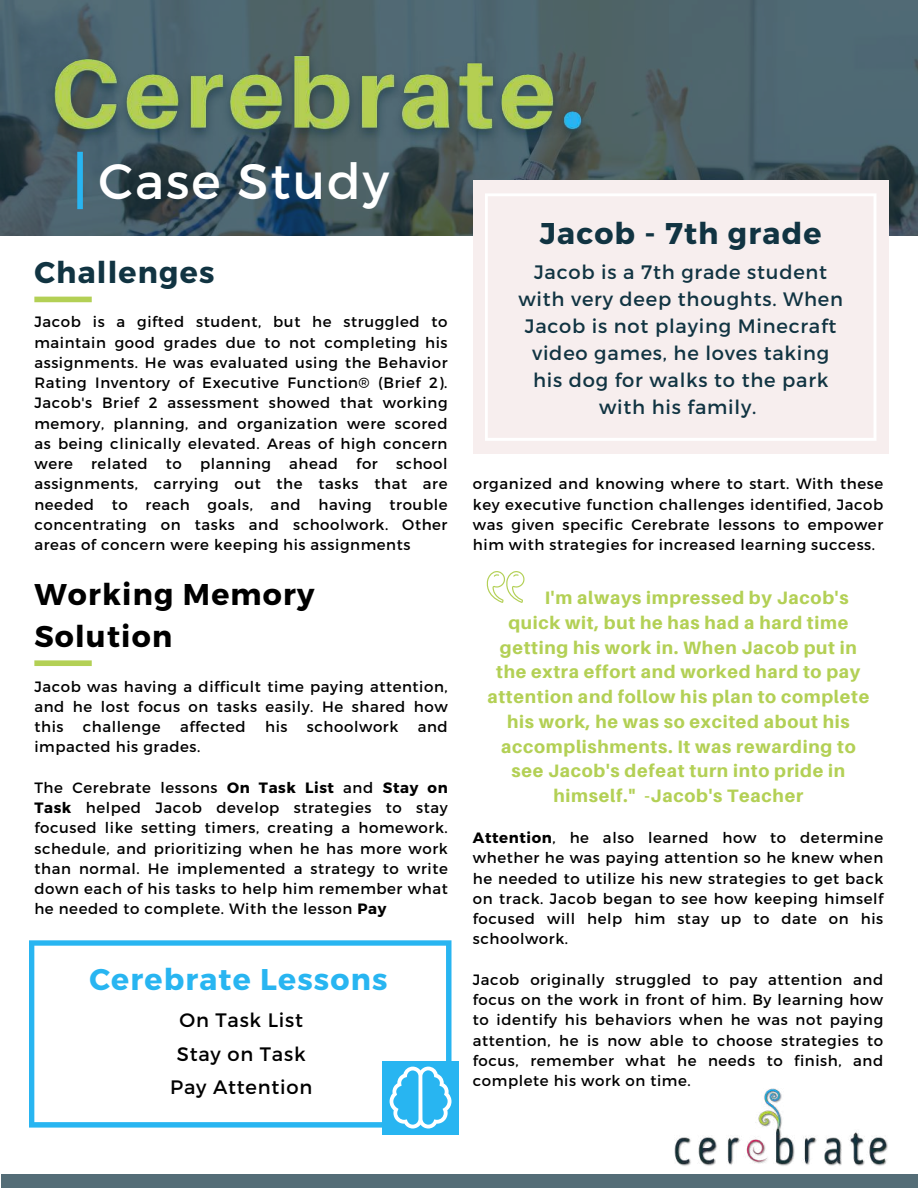
<style>
.page{position:relative;width:918px;height:1188px;background:#fff}
.page>*{position:absolute;margin:0;border:0;box-sizing:border-box;transform-origin:0 0}
.t1{font:49.65px "Montserrat";letter-spacing:.04em;color:#fff}
.t2{font:700 30px "Montserrat";letter-spacing:.04em;color:#113442}
.t3{font:700 30px/41.7px "Montserrat";letter-spacing:.04em;color:#000}
.t4{font:700 30px "Montserrat";letter-spacing:.04em;color:#28b5f1}
.t5{font:19.5px/27px "Montserrat";letter-spacing:.04em;color:#113442;text-align:center}
.t6{font:19.5px/33.8px "Montserrat";letter-spacing:.04em;color:#000;text-align:center}
.t7{font:800 18px "Aileron";letter-spacing:.04em;color:#b3d055}
.t8{font:15px/20.2px "Montserrat";letter-spacing:.04em;color:#000;text-align:justify}
.s1{font-weight:700}
</style>
<div class="page">
<svg style="left:0;top:0;width:918px;height:236px;background:#455c64"></svg>
<div style="left:473px;top:180px;width:415px;height:274px;background:#f7eeee"></div>
<svg style="left:485px;top:194px;width:391px;height:247px"></svg>
<div style="left:2px;top:1174px;width:916px;height:14px;background:#546d77"></div>
<div style="left:77px;top:152px;width:6px;height:57px;background:#28b5f1"></div>
<div style="left:34px;top:297px;width:58px;height:5px;background:#b3d055"></div>
<svg style="left:29px;top:940px;width:423px;height:188px"></svg>
<img style="left:674px;top:1089px;width:214px;height:77px">
<div style="left:383px;top:1061px;width:76px;height:73px;background:#28b5f1"></div>
<svg style="left:486px;top:571px;width:38px;height:32px"></svg>
<div style="left:34px;top:660px;width:58px;height:6px;background:#b3d055"></div>
<img style="left:41px;top:33px;width:557px;height:118px">
<svg style="left:390px;top:1067px;width:61px;height:61px"></svg>
<h1 class="t1" style="left:99px;top:149px;width:292px">Case Study</h1>
<h2 class="t2" style="left:34px;top:253px;width:181px">Challenges</h2>
<p class="t8" style="left:34px;top:311px;width:415px">Jacob is a gifted student, but he struggled to maintain good grades due to not completing his assignments. He was evaluated using the Behavior Rating Inventory of Executive Function® (Brief 2).<br>Jacob's Brief 2 assessment showed that working memory, planning, and organization were scored as being clinically elevated. Areas of high concern were related to planning ahead for school assignments, carrying out the tasks that are needed to reach goals, and having trouble concentrating on tasks and schoolwork. Other areas of concern were keeping his assignments</p>
<h2 class="t3" style="left:34px;top:572px;width:282px">Working Memory<br>Solution</h2>
<p class="t8" style="left:34px;top:675px;width:415px">Jacob was having a difficult time paying attention, and he lost focus on tasks easily. He shared how this</p>
<p class="t8" style="left:83px;top:716px;width:79px">challenge</p>
<p class="t8" style="left:180px;top:716px;width:67px">affected</p>
<p class="t8" style="left:265px;top:716px;width:24px">his</p>
<p class="t8" style="left:307px;top:716px;width:93px">schoolwork</p>
<p class="t8" style="left:418px;top:716px;width:32px">and</p>
<p class="t8" style="left:34px;top:736px;width:168px">impacted his grades.</p>
<p class="t8" style="left:34px;top:777px;width:415px">The Cerebrate lessons <span class="s1">On Task List</span> and <span class="s1">Stay on Task</span> helped Jacob develop strategies to stay focused like setting timers, creating a homework. schedule, and prioritizing when he has more work than normal. He implemented a strategy to write down each of his tasks to help him remember what he needed to complete. With the lesson <span class="s1">Pay</span></p>
<h2 class="t4" style="left:89px;top:960px;width:300px">Cerebrate Lessons</h2>
<h3 class="t6" style="left:170px;top:1002px;width:144px">On Task List<br>Stay on Task<br>Pay Attention</h3>
<h2 class="t2" style="left:540px;top:214px;width:283px">Jacob - 7th grade</h2>
<h3 class="t5" style="left:518px;top:258px;width:326px">Jacob is a 7th grade student with very deep thoughts. When<br>Jacob is not playing Minecraft video games, he loves taking his dog for walks to the park with his family.</h3>
<p class="t8" style="left:473px;top:473px;width:412px">organized and knowing where to start. With these key executive function challenges identified, Jacob was given specific Cerebrate lessons to empower him with strategies for increased learning success.</p>
<p class="t7" style="left:545px;top:587px;width:305px">I'm always impressed by Jacob's</p>
<p class="t7" style="left:508px;top:611px;width:341px">quick wit, but he has had a hard time</p>
<p class="t7" style="left:500px;top:636px;width:359px">getting his work in. When Jacob put in</p>
<p class="t7" style="left:496px;top:661px;width:366px">the extra effort and worked hard to pay</p>
<p class="t7" style="left:487px;top:686px;width:383px">attention and follow his plan to complete</p>
<p class="t7" style="left:507px;top:710px;width:344px">his work, he was so excited about his</p>
<p class="t7" style="left:501px;top:735px;width:356px">accomplishments. It was rewarding to</p>
<p class="t7" style="left:511px;top:760px;width:335px">see Jacob's defeat turn into pride in</p>
<p class="t7" style="left:554px;top:785px;width:251px">himself." -Jacob's Teacher</p>
<p class="t8" style="left:473px;top:827px;width:412px"><span class="s1">Attention</span>, he also learned how to determine whether he was paying attention so he knew when he needed to utilize his new strategies to get back on track. Jacob began to see how keeping himself focused will help him stay up to date on his schoolwork.</p>
<p class="t8" style="left:473px;top:969px;width:412px">Jacob originally struggled to pay attention and focus on the work in front of him. By learning how to identify his behaviors when he was not paying attention, he is now able to choose strategies to focus, remember what he needs to finish, and complete his work on time.</p>
</div>
